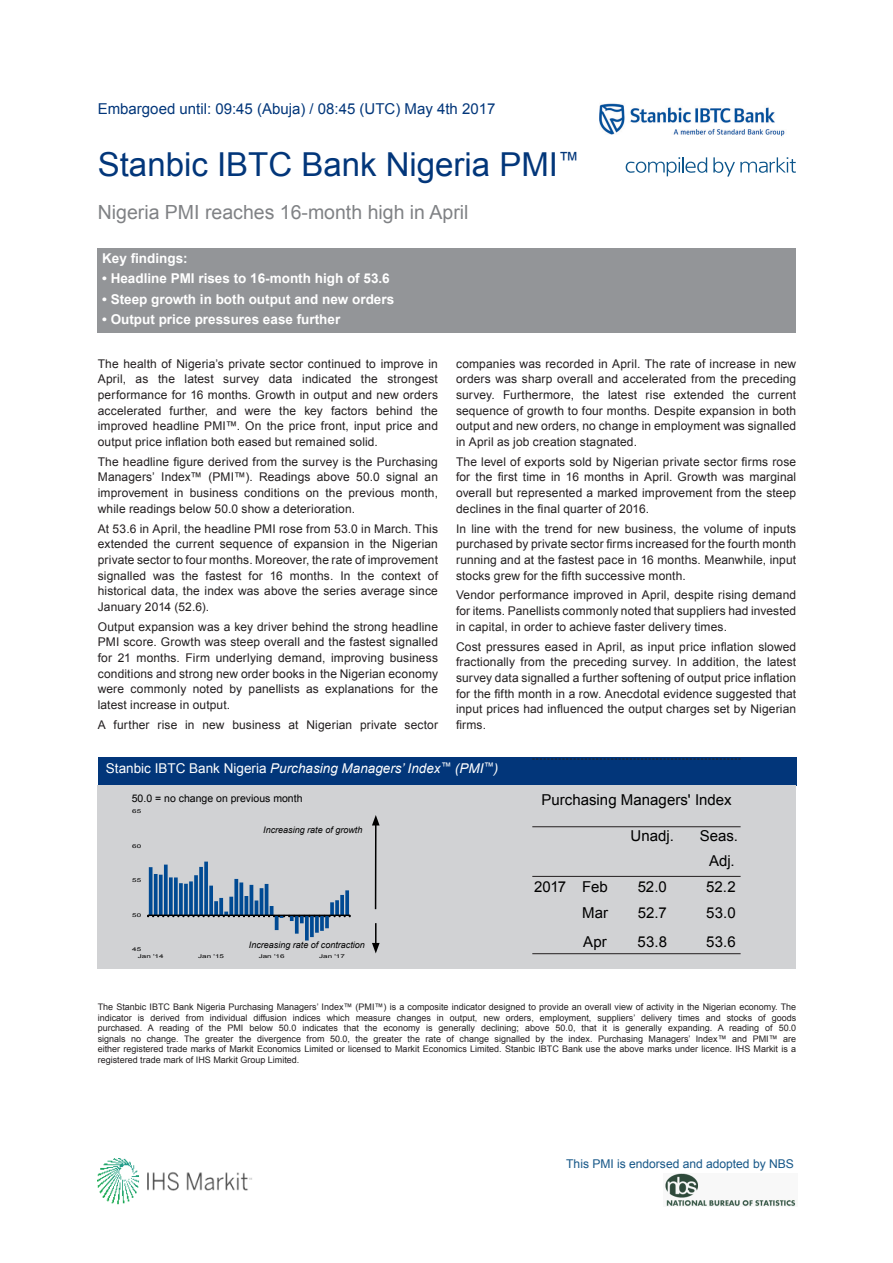
<style>
.page{position:relative;width:893px;height:1263px;background:#fff}
.page>*{position:absolute;margin:0;border:0;box-sizing:border-box;transform-origin:0 0}
.Paragraph_Style_82{font:33px "Arial";color:#02367a}
.Paragraph_Style_84{font:19.5px "Arial";color:#808285}
.Paragraph_Style_105{font:15px "Arial";color:#000}
.Paragraph_Style_82-2{font:15px "Arial";color:#02367a}
.Paragraph_Style_85{font:700 13.5px "Arial";color:#fff}
.t1{font:italic 13.5px "Arial";color:#fff}
.t2{font:12.15px "Arial";letter-spacing:-.005em;color:#165788}
.Body_copy{font:12px/15.6px "Arial";letter-spacing:.01em;color:#231f20;text-align:justify}
.HSBC_Bullet{font:10.5px "Arial";color:#000}
.Paragraph_Style_89{font:9px/10.5px "Arial";color:#231f20;text-align:justify}
.bar_graph_labels_ita{font:italic 9px "Arial";color:#000}
.HSBC_Bullet-2{font:italic 9px "Arial";color:#000}
.t3{font:5.25px "Arial";color:#000;scale:1.55 1}
.s1{font-style:normal}
</style>
<div class="page">
<div style="left:98px;top:757px;width:698px;height:29px;background:#02367a"></div>
<div style="left:98px;top:249px;width:698px;height:84px;background:#939598"></div>
<div style="left:97px;top:786px;width:699px;height:183px;background:#d1d2d4"></div>
<hr style="left:532px;top:953px;width:209px;height:1px;background:#231f20">
<svg style="left:532px;top:759px;width:209px;height:1px"></svg>
<hr style="left:532px;top:826px;width:209px;height:1px;background:#231f20">
<hr style="left:532px;top:876px;width:209px;height:1px;background:#231f20">
<hr style="left:375px;top:823px;width:2px;height:86px;background:#000">
<svg style="left:372px;top:815px;width:8px;height:10px"></svg>
<svg style="left:372px;top:923px;width:8px;height:30px"></svg>
<img style="left:599px;top:103px;width:186px;height:34px">
<svg style="left:169px;top:877px;width:4px;height:29px"></svg>
<svg style="left:164px;top:864px;width:4px;height:42px"></svg>
<svg style="left:159px;top:875px;width:4px;height:31px"></svg>
<svg style="left:154px;top:874px;width:4px;height:32px"></svg>
<hr style="left:149px;top:867px;width:3px;height:48px;background:#004a93">
<svg style="left:194px;top:875px;width:4px;height:31px"></svg>
<svg style="left:189px;top:881px;width:4px;height:25px"></svg>
<svg style="left:184px;top:884px;width:4px;height:22px"></svg>
<svg style="left:179px;top:883px;width:4px;height:23px"></svg>
<svg style="left:174px;top:877px;width:4px;height:29px"></svg>
<svg style="left:219px;top:898px;width:4px;height:8px"></svg>
<svg style="left:214px;top:901px;width:4px;height:5px"></svg>
<svg style="left:209px;top:886px;width:4px;height:20px"></svg>
<svg style="left:204px;top:861px;width:4px;height:45px"></svg>
<svg style="left:199px;top:867px;width:4px;height:39px"></svg>
<svg style="left:244px;top:896px;width:4px;height:10px"></svg>
<svg style="left:239px;top:882px;width:4px;height:24px"></svg>
<svg style="left:234px;top:879px;width:4px;height:27px"></svg>
<svg style="left:229px;top:897px;width:4px;height:9px"></svg>
<hr style="left:265px;top:884px;width:3px;height:31px;background:#004a93">
<hr style="left:260px;top:888px;width:3px;height:27px;background:#004a93">
<hr style="left:255px;top:900px;width:3px;height:15px;background:#004a93">
<hr style="left:250px;top:885px;width:3px;height:30px;background:#004a93">
<svg style="left:295px;top:923px;width:4px;height:11px"></svg>
<svg style="left:275px;top:923px;width:4px;height:7px"></svg>
<svg style="left:305px;top:923px;width:4px;height:17px"></svg>
<svg style="left:310px;top:923px;width:4px;height:14px"></svg>
<svg style="left:315px;top:923px;width:4px;height:10px"></svg>
<svg style="left:320px;top:923px;width:4px;height:8px"></svg>
<svg style="left:325px;top:923px;width:4px;height:5px"></svg>
<svg style="left:345px;top:890px;width:4px;height:16px"></svg>
<svg style="left:340px;top:895px;width:4px;height:11px"></svg>
<svg style="left:335px;top:900px;width:4px;height:6px"></svg>
<svg style="left:330px;top:902px;width:4px;height:4px"></svg>
<svg style="left:148px;top:906px;width:202px;height:17px"></svg>
<svg style="left:626px;top:157px;width:81px;height:19px"></svg>
<svg style="left:713px;top:157px;width:83px;height:20px"></svg>
<img style="left:665px;top:1173px;width:131px;height:33px">
<img style="left:97px;top:1159px;width:155px;height:46px">
<p class="Paragraph_Style_82-2" style="left:98px;top:99px;width:399px">Embargoed until: 09:45 (Abuja) / 08:45 (UTC) May 4th 2017</p>
<p class="Paragraph_Style_82" style="left:98px;top:143px;width:483px">Stanbic IBTC Bank Nigeria PMI<sup>™</sup></p>
<p class="Paragraph_Style_84" style="left:98px;top:199px;width:372px">Nigeria PMI reaches 16-month high in April</p>
<p class="Paragraph_Style_85" style="left:102px;top:249px;width:87px">Key findings:</p>
<p class="Paragraph_Style_85" style="left:102px;top:270px;width:289px">• Headline PMI rises to 16-month high of 53.6</p>
<p class="Paragraph_Style_85" style="left:102px;top:290px;width:294px">• Steep growth in both output and new orders</p>
<p class="Paragraph_Style_85" style="left:102px;top:311px;width:240px">• Output price pressures ease further</p>
<p class="Body_copy" style="left:98px;top:356px;width:342px">The health of Nigeria’s private sector continued to improve in April, as the latest survey data indicated the strongest performance for 16 months. Growth in output and new orders accelerated further, and were the key factors behind the improved headline PMI™. On the price front, input price and output price inflation both eased but remained solid.</p>
<p class="Body_copy" style="left:98px;top:454px;width:342px">The headline figure derived from the survey is the Purchasing Managers’ Index™ (PMI™). Readings above 50.0 signal an improvement in business conditions on the previous month, while readings below 50.0 show a deterioration.</p>
<p class="Body_copy" style="left:98px;top:521px;width:342px">At 53.6 in April, the headline PMI rose from 53.0 in March. This extended the current sequence of expansion in the Nigerian private sector to four months. Moreover, the rate of improvement signalled was the fastest for 16 months. In the context of historical data, the index was above the series average since January 2014 (52.6).</p>
<p class="Body_copy" style="left:98px;top:619px;width:342px">Output expansion was a key driver behind the strong headline PMI score. Growth was steep overall and the fastest signalled for 21 months. Firm underlying demand, improving business conditions and strong new order books in the Nigerian economy were commonly noted by panellists as explanations for the latest increase in output.</p>
<p class="Body_copy" style="left:98px;top:717px;width:342px">A further rise in new business at Nigerian private sector</p>
<p class="Body_copy" style="left:456px;top:356px;width:342px">companies was recorded in April. The rate of increase in new orders was sharp overall and accelerated from the preceding survey. Furthermore, the latest rise extended the current sequence of growth to four months. Despite expansion in both output and new orders, no change in employment was signalled in April as job creation stagnated.</p>
<p class="Body_copy" style="left:456px;top:454px;width:342px">The level of exports sold by Nigerian private sector firms rose for the first time in 16 months in April. Growth was marginal overall but represented a marked improvement from the steep declines in the final quarter of 2016.</p>
<p class="Body_copy" style="left:456px;top:521px;width:342px">In line with the trend for new business, the volume of inputs purchased by private sector firms increased for the fourth month running and at the fastest pace in 16 months. Meanwhile, input stocks grew for the fifth successive month.</p>
<p class="Body_copy" style="left:456px;top:587px;width:342px">Vendor performance improved in April, despite rising demand for items. Panellists commonly noted that suppliers had invested in capital, in order to achieve faster delivery times.</p>
<p class="Body_copy" style="left:456px;top:639px;width:342px">Cost pressures eased in April, as input price inflation slowed fractionally from the preceding survey. In addition, the latest survey data signalled a further softening of output price inflation for the fifth month in a row. Anecdotal evidence suggested that input prices had influenced the output charges set by Nigerian firms.</p>
<p class="t1" style="left:106px;top:760px;width:394px"><span class="s1">Stanbic IBTC Bank Nigeria</span> Purchasing Managers’ Index<sup>™</sup> (PMI<sup>™</sup>)</p>
<p class="HSBC_Bullet" style="left:132px;top:791px;width:172px">50.0 = no change on previous month</p>
<p class="HSBC_Bullet-2" style="left:263px;top:824px;width:101px">Increasing rate of growth</p>
<p class="t3" style="left:132px;top:808px;width:7px">65</p>
<p class="t3" style="left:132px;top:843px;width:7px">60</p>
<p class="t3" style="left:132px;top:877px;width:7px">55</p>
<p class="t3" style="left:132px;top:911px;width:7px">50</p>
<p class="t3" style="left:132px;top:946px;width:7px">45</p>
<p class="bar_graph_labels_ita" style="left:249px;top:938px;width:118px">Increasing rate of contraction</p>
<p class="t3" style="left:138px;top:952px;width:18px">Jan '14</p>
<p class="t3" style="left:198px;top:952px;width:18px">Jan '15</p>
<p class="t3" style="left:259px;top:952px;width:18px">Jan '16</p>
<p class="t3" style="left:319px;top:952px;width:18px">Jan '17</p>
<p class="Paragraph_Style_105" style="left:541px;top:790px;width:192px">Purchasing Managers' Index</p>
<p class="Paragraph_Style_105" style="left:631px;top:825px;width:45px">Unadj.</p>
<p class="Paragraph_Style_105" style="left:700px;top:825px;width:40px">Seas.</p>
<p class="Paragraph_Style_105" style="left:709px;top:850px;width:27px">Adj.</p>
<p class="Paragraph_Style_105" style="left:534px;top:877px;width:75px">2017 Feb</p>
<p class="Paragraph_Style_105" style="left:638px;top:877px;width:31px">52.0</p>
<p class="Paragraph_Style_105" style="left:706px;top:877px;width:31px">52.2</p>
<p class="Paragraph_Style_105" style="left:582px;top:903px;width:28px">Mar</p>
<p class="Paragraph_Style_105" style="left:638px;top:903px;width:30px">52.7</p>
<p class="Paragraph_Style_105" style="left:706px;top:903px;width:31px">53.0</p>
<p class="Paragraph_Style_105" style="left:583px;top:932px;width:25px">Apr</p>
<p class="Paragraph_Style_105" style="left:637px;top:932px;width:31px">53.8</p>
<p class="Paragraph_Style_105" style="left:706px;top:932px;width:31px">53.6</p>
<p class="Paragraph_Style_89" style="left:98px;top:1002px;width:700px">The Stanbic IBTC Bank Nigeria Purchasing Managers’ Index™ (PMI™) is a composite indicator designed to provide an overall view of activity in the Nigerian economy. The indicator is derived from individual diffusion indices which measure changes in output, new orders, employment, suppliers’ delivery times and stocks of goods purchased. A reading of the PMI below 50.0 indicates that the economy is generally declining; above 50.0, that it is generally expanding. A reading of 50.0 signals no change. The greater the divergence from 50.0, the greater the rate of change signalled by the index. Purchasing Managers’ Index™ and PMI™ are either registered trade marks of Markit Economics Limited or licensed to Markit Economics Limited. Stanbic IBTC Bank use the above marks under licence. IHS Markit is a registered trade mark of IHS Markit Group Limited.</p>
<p class="t2" style="left:566px;top:1155px;width:229px">This PMI is endorsed and adopted by NBS</p>
</div>
